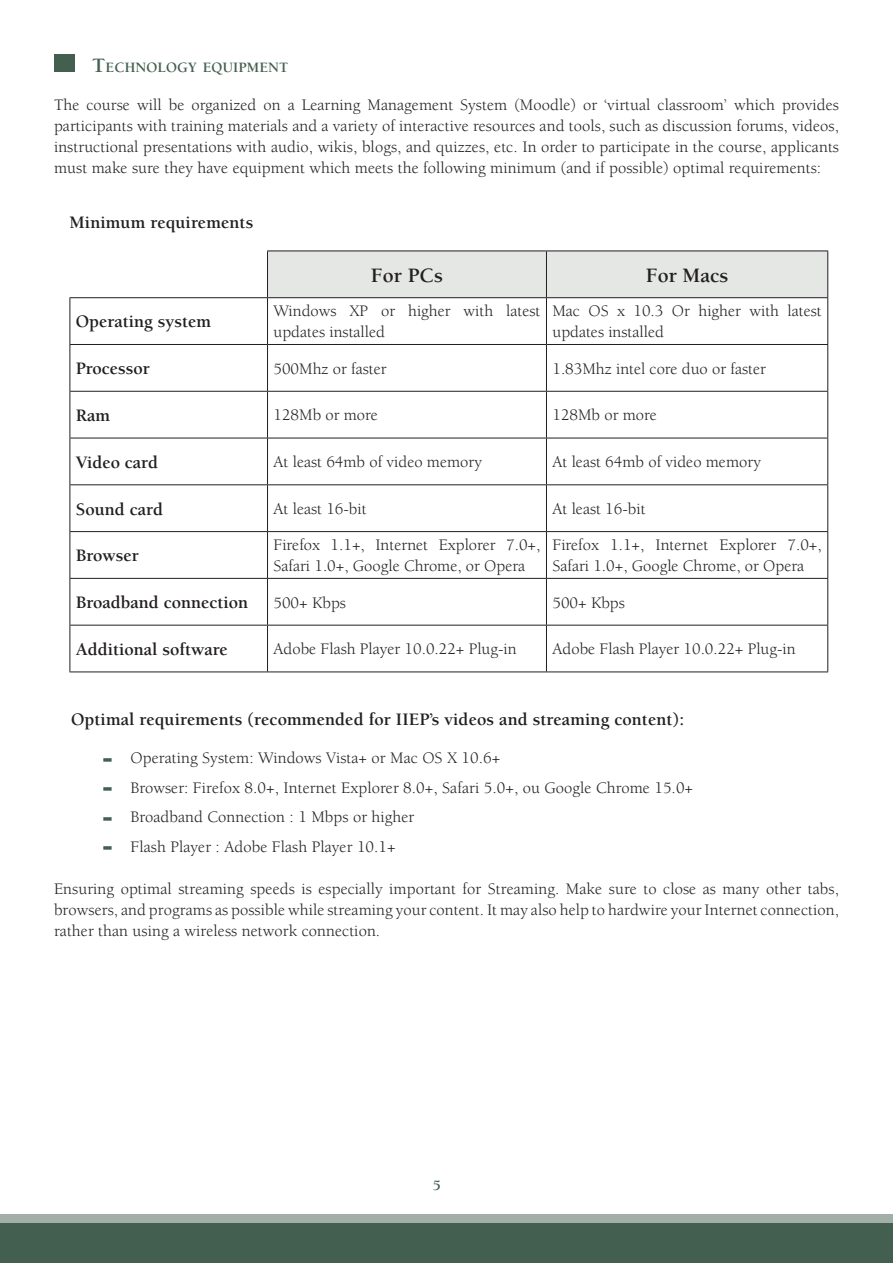
<style>
.page{position:relative;width:893px;height:1263px;background:#fff}
.page>*{position:absolute;margin:0;border:0;box-sizing:border-box;transform-origin:0 0}
.t1{font:66px "Berkeley Std";color:#435f50;scale:.25 1}
.Title_1{font:700 21px "Berkeley Std";color:#231f20}
.Title_1-2{font:700 18px "Berkeley Std";color:#231f20}
.Main_text{font:700 18px "Berkeley Std";letter-spacing:.005em;color:#231f20}
.Bullets{font:700 18px "Berkeley Std";letter-spacing:.005em;color:#231f20}
.Bullets-2{font:16.5px/21px "Berkeley Std";letter-spacing:.005em;color:#231f20;text-align:justify}
.Title_1-3{font:16.5px/21px "Berkeley Std";color:#231f20}
.t2{font:700 15px "Berkeley Std";color:#435f50}
.Title_1-4{font:700 14.7px "Berkeley Std";letter-spacing:.005em;color:#435f50}
.s1{font-size:21px}
</style>
<div class="page">
<div style="left:54px;top:54px;width:21px;height:18px;background:#435f50"></div>
<div style="left:268px;top:252px;width:559px;height:45px;background:#e4e7e4"></div>
<hr style="left:267px;top:251px;width:279px;height:1px;background:#231f20">
<hr style="left:267px;top:251px;width:1px;height:46px;background:#231f20">
<hr style="left:546px;top:251px;width:282px;height:1px;background:#231f20">
<hr style="left:546px;top:251px;width:1px;height:46px;background:#231f20">
<hr style="left:827px;top:251px;width:1px;height:46px;background:#231f20">
<hr style="left:70px;top:297px;width:197px;height:1px;background:#231f20">
<hr style="left:70px;top:298px;width:1px;height:46px;background:#231f20">
<hr style="left:267px;top:297px;width:279px;height:1px;background:#231f20">
<hr style="left:267px;top:298px;width:1px;height:46px;background:#231f20">
<hr style="left:546px;top:297px;width:282px;height:1px;background:#231f20">
<hr style="left:546px;top:298px;width:1px;height:46px;background:#231f20">
<hr style="left:827px;top:298px;width:1px;height:46px;background:#231f20">
<hr style="left:70px;top:344px;width:197px;height:1px;background:#231f20">
<hr style="left:70px;top:345px;width:1px;height:46px;background:#231f20">
<hr style="left:267px;top:344px;width:279px;height:1px;background:#231f20">
<hr style="left:267px;top:345px;width:1px;height:46px;background:#231f20">
<hr style="left:546px;top:344px;width:282px;height:1px;background:#231f20">
<hr style="left:546px;top:345px;width:1px;height:46px;background:#231f20">
<hr style="left:827px;top:345px;width:1px;height:46px;background:#231f20">
<hr style="left:70px;top:391px;width:197px;height:1px;background:#231f20">
<hr style="left:70px;top:392px;width:1px;height:46px;background:#231f20">
<hr style="left:267px;top:391px;width:279px;height:1px;background:#231f20">
<hr style="left:267px;top:392px;width:1px;height:46px;background:#231f20">
<hr style="left:546px;top:391px;width:282px;height:1px;background:#231f20">
<hr style="left:546px;top:392px;width:1px;height:46px;background:#231f20">
<hr style="left:827px;top:392px;width:1px;height:46px;background:#231f20">
<hr style="left:70px;top:438px;width:197px;height:1px;background:#231f20">
<hr style="left:70px;top:438px;width:1px;height:46px;background:#231f20">
<hr style="left:267px;top:438px;width:279px;height:1px;background:#231f20">
<hr style="left:267px;top:438px;width:1px;height:46px;background:#231f20">
<hr style="left:546px;top:438px;width:282px;height:1px;background:#231f20">
<hr style="left:546px;top:438px;width:1px;height:46px;background:#231f20">
<hr style="left:827px;top:438px;width:1px;height:46px;background:#231f20">
<hr style="left:70px;top:484px;width:197px;height:1px;background:#231f20">
<hr style="left:70px;top:485px;width:1px;height:46px;background:#231f20">
<hr style="left:267px;top:484px;width:279px;height:1px;background:#231f20">
<hr style="left:267px;top:485px;width:1px;height:46px;background:#231f20">
<hr style="left:546px;top:484px;width:282px;height:1px;background:#231f20">
<hr style="left:546px;top:485px;width:1px;height:46px;background:#231f20">
<hr style="left:827px;top:485px;width:1px;height:46px;background:#231f20">
<hr style="left:70px;top:531px;width:197px;height:1px;background:#231f20">
<hr style="left:70px;top:532px;width:1px;height:46px;background:#231f20">
<hr style="left:267px;top:531px;width:279px;height:1px;background:#231f20">
<hr style="left:267px;top:532px;width:1px;height:46px;background:#231f20">
<hr style="left:546px;top:531px;width:282px;height:1px;background:#231f20">
<hr style="left:546px;top:532px;width:1px;height:46px;background:#231f20">
<hr style="left:827px;top:532px;width:1px;height:46px;background:#231f20">
<hr style="left:70px;top:578px;width:197px;height:1px;background:#231f20">
<hr style="left:70px;top:579px;width:1px;height:46px;background:#231f20">
<hr style="left:267px;top:578px;width:279px;height:1px;background:#231f20">
<hr style="left:267px;top:579px;width:1px;height:46px;background:#231f20">
<hr style="left:546px;top:578px;width:282px;height:1px;background:#231f20">
<hr style="left:546px;top:579px;width:1px;height:46px;background:#231f20">
<hr style="left:827px;top:579px;width:1px;height:46px;background:#231f20">
<hr style="left:70px;top:625px;width:197px;height:1px;background:#231f20">
<hr style="left:70px;top:625px;width:1px;height:46px;background:#231f20">
<hr style="left:267px;top:625px;width:279px;height:1px;background:#231f20">
<hr style="left:267px;top:625px;width:1px;height:46px;background:#231f20">
<hr style="left:546px;top:625px;width:282px;height:1px;background:#231f20">
<hr style="left:546px;top:625px;width:1px;height:46px;background:#231f20">
<hr style="left:827px;top:625px;width:1px;height:46px;background:#231f20">
<hr style="left:70px;top:671px;width:197px;height:1px;background:#231f20">
<hr style="left:267px;top:671px;width:279px;height:1px;background:#231f20">
<hr style="left:546px;top:671px;width:282px;height:1px;background:#231f20">
<svg style="left:0;top:1214px;width:893px;height:49px;background:#546d5f"></svg>
<p class="Title_1-4" style="left:75px;top:59px;width:215px"><span class="s1">T</span>ECHNOLOGY EQUIPMENT</p>
<p class="Bullets-2" style="left:54px;top:94px;width:787px">The course will be organized on a Learning Management System (Moodle) or ‘virtual classroom’ which provides participants with training materials and a variety of interactive resources and tools, such as discussion forums, videos, instructional presentations with audio, wikis, blogs, and quizzes, etc. In order to participate in the course, applicants must make sure they have equipment which meets the following minimum (and if possible) optimal requirements:</p>
<p class="Bullets" style="left:70px;top:212px;width:185px">Minimum requirements</p>
<p class="Title_1" style="left:371px;top:264px;width:74px">For PCs</p>
<p class="Title_1" style="left:646px;top:264px;width:84px">For Macs</p>
<p class="Title_1-2" style="left:76px;top:312px;width:137px">Operating system</p>
<p class="Title_1-3" style="left:273px;top:301px;width:268px">Windows XP or higher with latest updates installed</p>
<p class="Title_1-3" style="left:552px;top:301px;width:271px">Mac OS x 10.3 Or higher with latest updates installed</p>
<p class="Title_1-2" style="left:76px;top:359px;width:75px">Processor</p>
<p class="Title_1-3" style="left:273px;top:358px;width:115px">500Mhz or faster</p>
<p class="Title_1-3" style="left:552px;top:358px;width:215px">1.83Mhz intel core duo or faster</p>
<p class="Title_1-2" style="left:76px;top:406px;width:36px">Ram</p>
<p class="Title_1-3" style="left:273px;top:405px;width:106px">128Mb or more</p>
<p class="Title_1-3" style="left:552px;top:405px;width:106px">128Mb or more</p>
<p class="Title_1-2" style="left:76px;top:452px;width:84px">Video card</p>
<p class="Title_1-3" style="left:273px;top:452px;width:210px">At least 64mb of video memory</p>
<p class="Title_1-3" style="left:552px;top:452px;width:210px">At least 64mb of video memory</p>
<p class="Title_1-2" style="left:76px;top:499px;width:89px">Sound card</p>
<p class="Title_1-3" style="left:273px;top:499px;width:95px">At least 16-bit</p>
<p class="Title_1-3" style="left:552px;top:499px;width:95px">At least 16-bit</p>
<p class="Title_1-2" style="left:76px;top:546px;width:64px">Browser</p>
<p class="Title_1-3" style="left:273px;top:535px;width:268px">Firefox 1.1+, Internet Explorer 7.0+,<br>Safari 1.0+, Google Chrome, or Opera</p>
<p class="Title_1-3" style="left:552px;top:535px;width:271px">Firefox 1.1+, Internet Explorer 7.0+,<br>Safari 1.0+, Google Chrome, or Opera</p>
<p class="Title_1-2" style="left:76px;top:593px;width:174px">Broadband connection</p>
<p class="Title_1-3" style="left:273px;top:592px;width:74px">500+ Kbps</p>
<p class="Title_1-3" style="left:552px;top:592px;width:74px">500+ Kbps</p>
<p class="Title_1-2" style="left:76px;top:640px;width:154px">Additional software</p>
<p class="Title_1-3" style="left:273px;top:639px;width:245px">Adobe Flash Player 10.0.22+ Plug-in</p>
<p class="Title_1-3" style="left:552px;top:639px;width:245px">Adobe Flash Player 10.0.22+ Plug-in</p>
<p class="Main_text" style="left:71px;top:710px;width:615px">Optimal requirements (recommended for IIEP’s videos and streaming content):</p>
<p class="t1" style="left:104px;top:718px;width:34px">–</p>
<p class="Bullets-2" style="left:131px;top:748px;width:371px">Operating System: Windows Vista+ or Mac OS X 10.6+</p>
<p class="t1" style="left:104px;top:747px;width:34px">–</p>
<p class="Bullets-2" style="left:131px;top:777px;width:564px">Browser: Firefox 8.0+, Internet Explorer 8.0+, Safari 5.0+, ou Google Chrome 15.0+</p>
<p class="t1" style="left:104px;top:777px;width:34px">–</p>
<p class="Bullets-2" style="left:131px;top:807px;width:285px">Broadband Connection : 1 Mbps or higher</p>
<p class="t1" style="left:104px;top:806px;width:34px">–</p>
<p class="Bullets-2" style="left:131px;top:836px;width:267px">Flash Player : Adobe Flash Player 10.1+</p>
<p class="Bullets-2" style="left:54px;top:878px;width:786px">Ensuring optimal streaming speeds is especially important for Streaming. Make sure to close as many other tabs, browsers, and programs as possible while streaming your content. It may also help to hardwire your Internet connection, rather than using a wireless network connection.</p>
<p class="t2" style="left:433px;top:1177px;width:10px">5</p>
</div>
